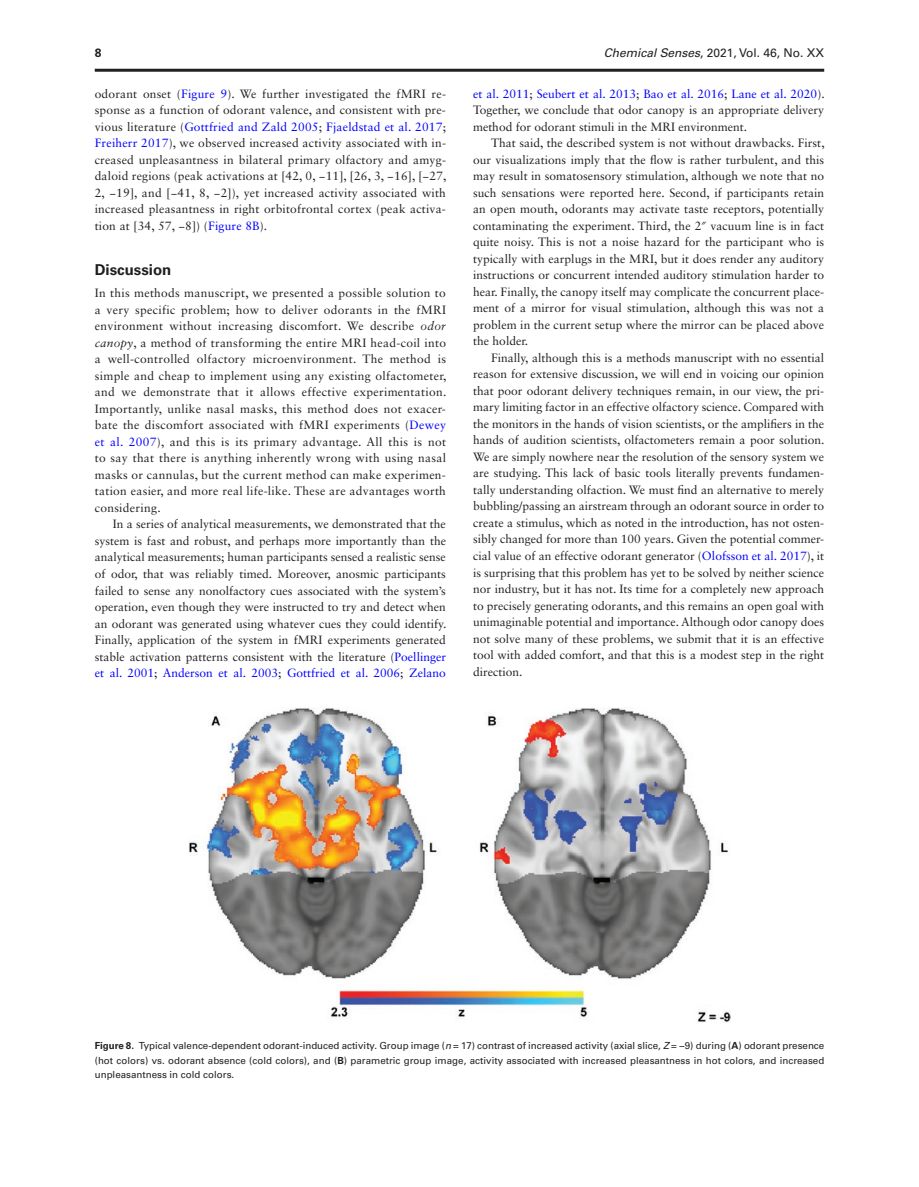
<style>
.page{position:relative;width:919px;height:1187px;background:#fff}
.page>*{position:absolute;margin:0;border:0;box-sizing:border-box;transform-origin:0 0}
.t1{font:700 15px "Univers LT Std";color:#231f20}
.t2{font:12px/16.5px "Sabon LT Std";letter-spacing:.005em;color:#231f20;text-align:justify}
.t3{font:12px "Univers LT Std";color:#231f20}
.t4{font:700 12px "Univers LT Std";color:#231f20}
.t5{font:9.75px/14.2px "Univers LT Std";color:#231f20;text-align:justify}
.s1{font-style:italic}
.s2{color:#00f}
.s3{font-family:"Gandhari Unicode"}
.s4{font-weight:700}
</style>
<div class="page">
<img style="left:189px;top:708px;width:541px;height:314px">
<hr style="left:95px;top:69px;width:729px;height:3px;background:#231f20">
<p class="t4" style="left:95px;top:45px;width:8px">8</p>
<p class="t3" style="left:603px;top:45px;width:222px"><span class="s1">Chemical Senses</span>, 2021, Vol. 46, No. XX</p>
<p class="t2" style="left:95px;top:85px;width:353px">odorant onset (<span class="s2">Figure 9</span>). We further investigated the fMRI re&shy;sponse as a function of odorant valence, and consistent with pre&shy;vious literature (<span class="s2">Gottfried and Zald 2005</span>; <span class="s2">Fjaeldstad et al. 2017</span>; <span class="s2">Freiherr 2017</span>), we observed increased activity associated with in&shy;creased unpleasantness in bilateral primary olfactory and amyg&shy;daloid regions (peak activations at [42, 0, −11], [26, 3, −16], [−27, 2, −19], and [−41, 8, −2]), yet increased activity associated with increased pleasantness in right orbitofrontal cortex (peak activa&shy;tion at [34, 57, −8]) (<span class="s2">Figure 8B</span>).</p>
<p class="t1" style="left:95px;top:261px;width:78px">Discussion</p>
<p class="t2" style="left:95px;top:285px;width:353px">In this methods manuscript, we presented a possible solution to a very specific problem; how to deliver odorants in the fMRI environment without increasing discomfort. We describe <span class="s1">odor canopy</span>, a method of transforming the entire MRI head-coil into a well-controlled olfactory microenvironment. The method is simple and cheap to implement using any existing olfactometer, and we demonstrate that it allows effective experimentation.<br>Importantly, unlike nasal masks, this method does not exacer&shy;bate the discomfort associated with fMRI experiments (<span class="s2">Dewey et al. 2007</span>), and this is its primary advantage. All this is not to say that there is anything inherently wrong with using nasal masks or cannulas, but the current method can make experimen&shy;tation easier, and more real life-like. These are advantages worth considering.</p>
<p class="t2" style="left:95px;top:516px;width:353px;text-indent:18px">In a series of analytical measurements, we demonstrated that the system is fast and robust, and perhaps more importantly than the analytical measurements; human participants sensed a realistic sense of odor, that was reliably timed. Moreover, anosmic participants failed to sense any nonolfactory cues associated with the system’s operation, even though they were instructed to try and detect when an odorant was generated using whatever cues they could identify.<br>Finally, application of the system in fMRI experiments generated stable activation patterns consistent with the literature (<span class="s2">Poellinger et al. 2001</span>; <span class="s2">Anderson et al. 2003</span>; <span class="s2">Gottfried et al. 2006</span>; <span class="s2">Zelano</span></p>
<p class="t2" style="left:473px;top:85px;width:353px"><span class="s2">et al. 2011</span>; <span class="s2">Seubert et al. 2013</span>; <span class="s2">Bao et al. 2016</span>; <span class="s2">Lane et al. 2020</span>).<br>Together, we conclude that odor canopy is an appropriate delivery method for odorant stimuli in the MRI environment.</p>
<p class="t2" style="left:473px;top:135px;width:353px;text-indent:18px">That said, the described system is not without drawbacks. First, our visualizations imply that the flow is rather turbulent, and this may result in somatosensory stimulation, although we note that no such sensations were reported here. Second, if participants retain an open mouth, odorants may activate taste receptors, potentially contaminating the experiment. Third, the 2<span class="s3">″</span> vacuum line is in fact quite noisy. This is not a noise hazard for the participant who is typically with earplugs in the MRI, but it does render any auditory instructions or concurrent intended auditory stimulation harder to hear. Finally, the canopy itself may complicate the concurrent place&shy;ment of a mirror for visual stimulation, although this was not a problem in the current setup where the mirror can be placed above the holder.</p>
<p class="t2" style="left:473px;top:349px;width:353px;text-indent:18px">Finally, although this is a methods manuscript with no essential reason for extensive discussion, we will end in voicing our opinion that poor odorant delivery techniques remain, in our view, the pri&shy;mary limiting factor in an effective olfactory science. Compared with the monitors in the hands of vision scientists, or the amplifiers in the hands of audition scientists, olfactometers remain a poor solution.<br>We are simply nowhere near the resolution of the sensory system we are studying. This lack of basic tools literally prevents fundamen&shy;tally understanding olfaction. We must find an alternative to merely bubbling/passing an airstream through an odorant source in order to create a stimulus, which as noted in the introduction, has not osten&shy;sibly changed for more than 100 years. Given the potential commer&shy;cial value of an effective odorant generator (<span class="s2">Olofsson et al. 2017</span>), it is surprising that this problem has yet to be solved by neither science nor industry, but it has not. Its time for a completely new approach to precisely generating odorants, and this remains an open goal with unimaginable potential and importance. Although odor canopy does not solve many of these problems, we submit that it is an effective tool with added comfort, and that this is a modest step in the right direction.</p>
<p class="t5" style="left:95px;top:1038px;width:731px"><span class="s4">Figure 8.</span> Typical valence-dependent odorant-induced activity. Group image (<span class="s1">n</span> = 17) contrast of increased activity (axial slice, <span class="s1">Z</span> = −9) during (<span class="s4">A</span>) odorant presence (hot colors) vs. odorant absence (cold colors), and (<span class="s4">B</span>) parametric group image, activity associated with increased pleasantness in hot colors, and increased unpleasantness in cold colors.</p>
</div>
